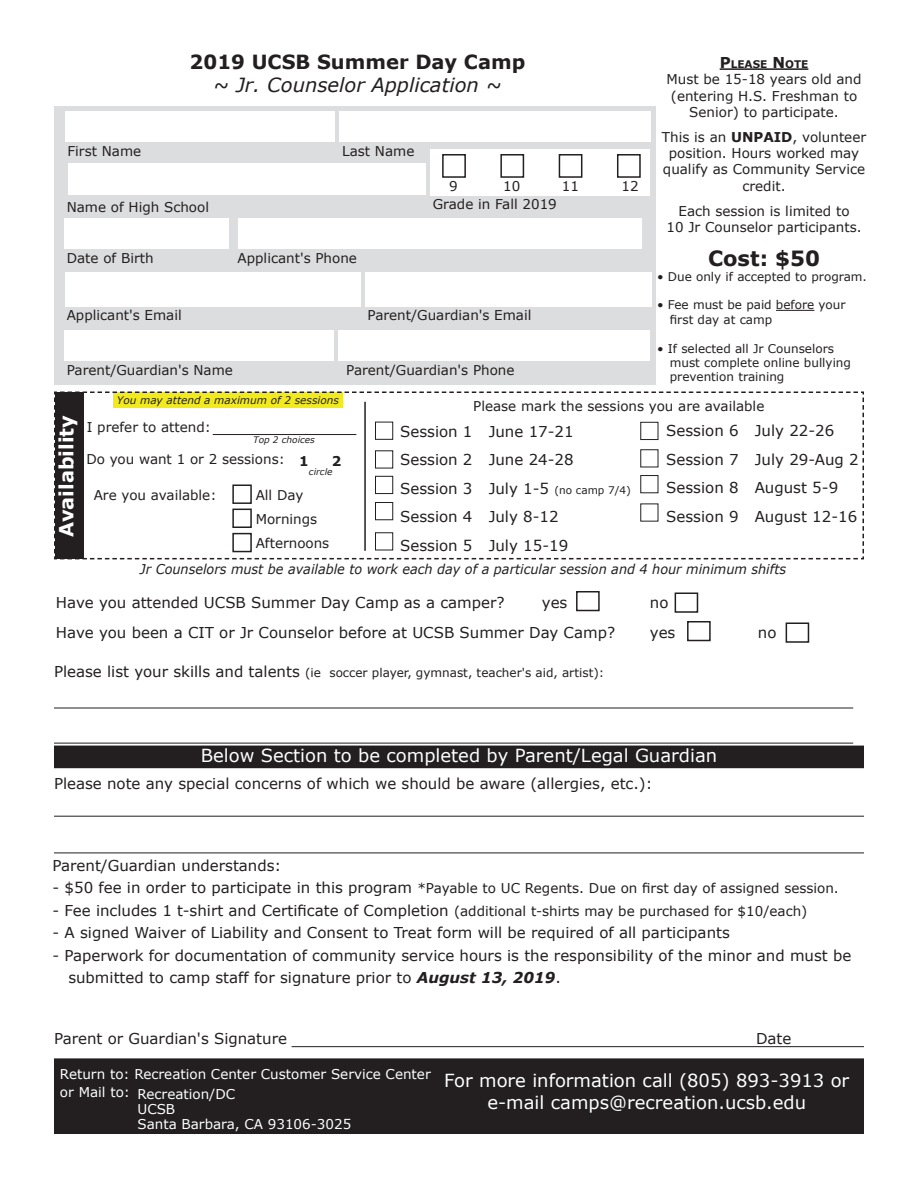
<style>
.page{position:relative;width:918px;height:1188px;background:#fff}
.page>*{position:absolute;margin:0;border:0;box-sizing:border-box;transform-origin:0 0}
.t1{font:700 21px "Verdana";color:#231f20}
.t2{font:italic 19.5px "Verdana";color:#231f20}
.t3{font:700 19.5px "Verdana";color:#231f20}
.t4{font:700 19.5px "Verdana";color:#fff}
.t5{font:18px/21.6px "Verdana";color:#fff;text-align:center}
.t6{font:15px/28.5px "Verdana";color:#231f20}
.t7{font:13.5px/16.2px "Verdana";color:#231f20;text-align:center}
.t8{font:13.5px/15px "Verdana";color:#fff}
.t9{font:italic 13.5px "Verdana";color:#231f20;scale:.95 1}
.t10{font:700 13.5px "Verdana";color:#231f20}
.t11{font:12px/14.4px "Verdana";color:#231f20}
.t12{font:italic 10.5px "Verdana";color:#231f20}
.t13{font:700 10.5px "Verdana";color:#231f20}
.t14{font:italic 9px "Verdana";color:#231f20}
.s1{font-size:15px}
.s2{font-weight:700}
.s3{font-size:10.5px}
.s4{font-size:13.5px}
.s5{font-weight:700;font-style:italic}
</style>
<div class="page">
<div style="left:55px;top:1059px;width:808px;height:74px;background:#231f20"></div>
<div style="left:54px;top:1058px;width:810px;height:76px;border:2px solid #231f20"></div>
<div style="left:55px;top:746px;width:808px;height:21px;background:#231f20"></div>
<div style="left:54px;top:746px;width:810px;height:22px;border:2px solid #231f20"></div>
<div style="left:576px;top:591px;width:24px;height:20px;border:2px solid #231f20"></div>
<div style="left:687px;top:621px;width:24px;height:20px;border:2px solid #231f20"></div>
<div style="left:675px;top:592px;width:23px;height:21px;border:2px solid #231f20"></div>
<div style="left:786px;top:622px;width:23px;height:21px;border:2px solid #231f20"></div>
<hr style="left:720px;top:68px;width:88px;height:2px;background:#231f20">
<hr style="left:776px;top:310px;width:38px;height:1px;background:#231f20">
<div style="left:54px;top:106px;width:601px;height:278px;background:#dcdddf"></div>
<div style="left:66px;top:111px;width:269px;height:31px;background:#fff"></div>
<div style="left:65px;top:330px;width:269px;height:31px;background:#fff"></div>
<div style="left:339px;top:111px;width:311px;height:31px;background:#fff"></div>
<div style="left:338px;top:330px;width:311px;height:31px;background:#fff"></div>
<div style="left:65px;top:219px;width:164px;height:30px;background:#fff"></div>
<div style="left:65px;top:273px;width:296px;height:34px;background:#fff"></div>
<div style="left:366px;top:273px;width:286px;height:34px;background:#fff"></div>
<div style="left:238px;top:218px;width:404px;height:31px;background:#fff"></div>
<hr style="left:54px;top:708px;width:799px;height:1px;background:#231f20">
<hr style="left:54px;top:816px;width:810px;height:1px;background:#231f20">
<hr style="left:292px;top:1046px;width:572px;height:1px;background:#231f20">
<hr style="left:54px;top:853px;width:810px;height:1px;background:#231f20">
<hr style="left:54px;top:743px;width:799px;height:1px;background:#231f20">
<div style="left:68px;top:164px;width:358px;height:31px;background:#fff"></div>
<div style="left:430px;top:149px;width:219px;height:46px;background:#fff"></div>
<div style="left:442px;top:154px;width:24px;height:24px;border:2px solid #231f20"></div>
<div style="left:500px;top:154px;width:24px;height:24px;border:2px solid #231f20"></div>
<div style="left:559px;top:154px;width:23px;height:24px;border:2px solid #231f20"></div>
<div style="left:617px;top:154px;width:24px;height:24px;border:2px solid #231f20"></div>
<svg style="left:54px;top:391px;width:810px;height:169px"></svg>
<hr style="left:364px;top:402px;width:2px;height:149px;background:#231f20">
<hr style="left:213px;top:434px;width:143px;height:1px;background:#231f20">
<h2 class="t3" style="left:190px;top:48px;width:337px">2019 UCSB Summer Day Camp</h2>
<h2 class="t2" style="left:213px;top:72px;width:290px">~ Jr. Counselor Application ~</h2>
<p class="t7" style="left:68px;top:143px;width:75px">First Name</p>
<p class="t7" style="left:342px;top:143px;width:74px">Last Name</p>
<p class="t7" style="left:449px;top:178px;width:10px">9</p>
<p class="t7" style="left:503px;top:178px;width:19px">10</p>
<p class="t7" style="left:562px;top:178px;width:19px">11</p>
<p class="t7" style="left:621px;top:178px;width:19px">12</p>
<p class="t7" style="left:67px;top:198px;width:144px">Name of High School</p>
<p class="t7" style="left:433px;top:196px;width:125px">Grade in Fall 2019</p>
<p class="t7" style="left:67px;top:250px;width:88px">Date of Birth</p>
<p class="t7" style="left:238px;top:250px;width:121px">Applicant's Phone</p>
<p class="t7" style="left:67px;top:307px;width:117px">Applicant's Email</p>
<p class="t7" style="left:368px;top:307px;width:165px">Parent/Guardian's Email</p>
<p class="t7" style="left:67px;top:362px;width:168px">Parent/Guardian's Name</p>
<p class="t7" style="left:346px;top:362px;width:170px">Parent/Guardian's Phone</p>
<p class="t13" style="left:720px;top:57px;width:90px"><span class="s1">P</span>LEASE <span class="s1">N</span>OTE</p>
<p class="t7" style="left:666px;top:71px;width:197px">Must be 15-18 years old and (entering H.S. Freshman to<br>Senior) to participate.</p>
<p class="t7" style="left:662px;top:129px;width:206px">This is an <span class="s2">UNPAID</span>, volunteer position. Hours worked may qualify as Community Service credit.</p>
<p class="t7" style="left:666px;top:203px;width:197px">Each session is limited to<br>10 Jr Counselor participants.</p>
<h1 class="t1" style="left:708px;top:244px;width:114px">Cost: $50</h1>
<p class="t11" style="left:657px;top:269px;width:211px">• Due only if accepted to program.</p>
<p class="t11" style="left:670px;top:298px;width:177px;text-indent:-13px">• Fee must be paid before your first day at camp</p>
<p class="t11" style="left:670px;top:341px;width:183px;text-indent:-13px">• If selected all Jr Counselors must complete online bullying prevention training</p>
<p class="t12" style="left:117px;top:393px;width:223px">You may attend a maximum of 2 sessions</p>
<p class="t7" style="left:473px;top:397px;width:293px">Please mark the sessions you are available</p>
<h2 class="t4" style="left:53px;top:537px;width:124px;rotate:-90deg">Availability</h2>
<p class="t6" style="left:666px;top:417px;width:194px">Session 6 July 22-26<br>Session 7 July 29-Aug 2<br>Session 8 August 5-9<br>Session 9 August 12-16</p>
<p class="t7" style="left:87px;top:419px;width:126px">I prefer to attend:</p>
<p class="t7" style="left:86px;top:451px;width:200px">Do you want 1 or 2 sessions:</p>
<p class="t6" style="left:400px;top:417px;width:232px">Session 1 June 17-21<br>Session 2 June 24-28<br>Session 3 July 1-5 <span class="s3">(no camp 7/4)<br></span>Session 4 July 8-12<br>Session 5 July 15-19</p>
<p class="t14" style="left:253px;top:434px;width:63px">Top 2 choices</p>
<p class="t14" style="left:309px;top:466px;width:25px">circle</p>
<p class="t10" style="left:299px;top:451px;width:11px">1</p>
<p class="t10" style="left:332px;top:451px;width:11px">2</p>
<p class="t7" style="left:94px;top:487px;width:124px">Are you available:</p>
<p class="t7" style="left:256px;top:483px;width:75px;line-height:24px;text-align:left">All Day<br>Mornings<br>Afternoons</p>
<p class="t9" style="left:140px;top:560px;width:682px">Jr Counselors must be available to work each day of a particular session and 4 hour minimum shifts</p>
<p class="t6" style="left:56px;top:588px;width:450px">Have you attended UCSB Summer Day Camp as a camper?</p>
<p class="t6" style="left:542px;top:588px;width:27px">yes</p>
<p class="t6" style="left:650px;top:588px;width:20px">no</p>
<p class="t6" style="left:56px;top:618px;width:561px">Have you been a CIT or Jr Counselor before at UCSB Summer Day Camp?</p>
<p class="t6" style="left:650px;top:618px;width:27px">yes</p>
<p class="t6" style="left:758px;top:618px;width:20px">no</p>
<p class="t11" style="left:54px;top:665px;width:552px"><span class="s1">Please list your skills and talents</span> (ie soccer player, gymnast, teacher's aid, artist):</p>
<p class="t5" style="left:201px;top:744px;width:518px">Below Section to be completed by Parent/Legal Guardian</p>
<p class="t6" style="left:54px;top:770px;width:600px">Please note any special concerns of which we should be aware (allergies, etc.):</p>
<p class="t6" style="left:52px;top:851px;width:230px">Parent/Guardian understands:</p>
<p class="t7" style="left:52px;top:880px;width:788px"><span class="s1">- $50 fee in order to participate in this program</span> *Payable to UC Regents. Due on first day of assigned session.</p>
<p class="t6" style="left:52px;top:896px;width:756px">- Fee includes 1 t-shirt and Certificate of Completion <span class="s4">(additional t-shirts may be purchased for $10/each)</span></p>
<p class="t6" style="left:52px;top:918px;width:679px">- A signed Waiver of Liability and Consent to Treat form will be required of all participants</p>
<p class="t6" style="left:68px;top:944px;width:785px;line-height:22.5px;text-indent:-16px">- Paperwork for documentation of community service hours is the responsibility of the minor and must be submitted to camp staff for signature prior to <span class="s5">August 13, 2019</span>.</p>
<p class="t6" style="left:54px;top:1024px;width:235px">Parent or Guardian's Signature</p>
<p class="t6" style="left:756px;top:1024px;width:37px">Date</p>
<p class="t8" style="left:60px;top:1065px;width:372px;line-height:18px">Return to: Recreation Center Customer Service Center or Mail to:</p>
<p class="t5" style="left:444px;top:1070px;width:407px">For more information call (805) 893-3913 or e-mail camps@recreation.ucsb.edu</p>
<p class="t8" style="left:137px;top:1087px;width:215px">Recreation/DC<br>UCSB<br>Santa Barbara, CA 93106-3025</p>
</div>
